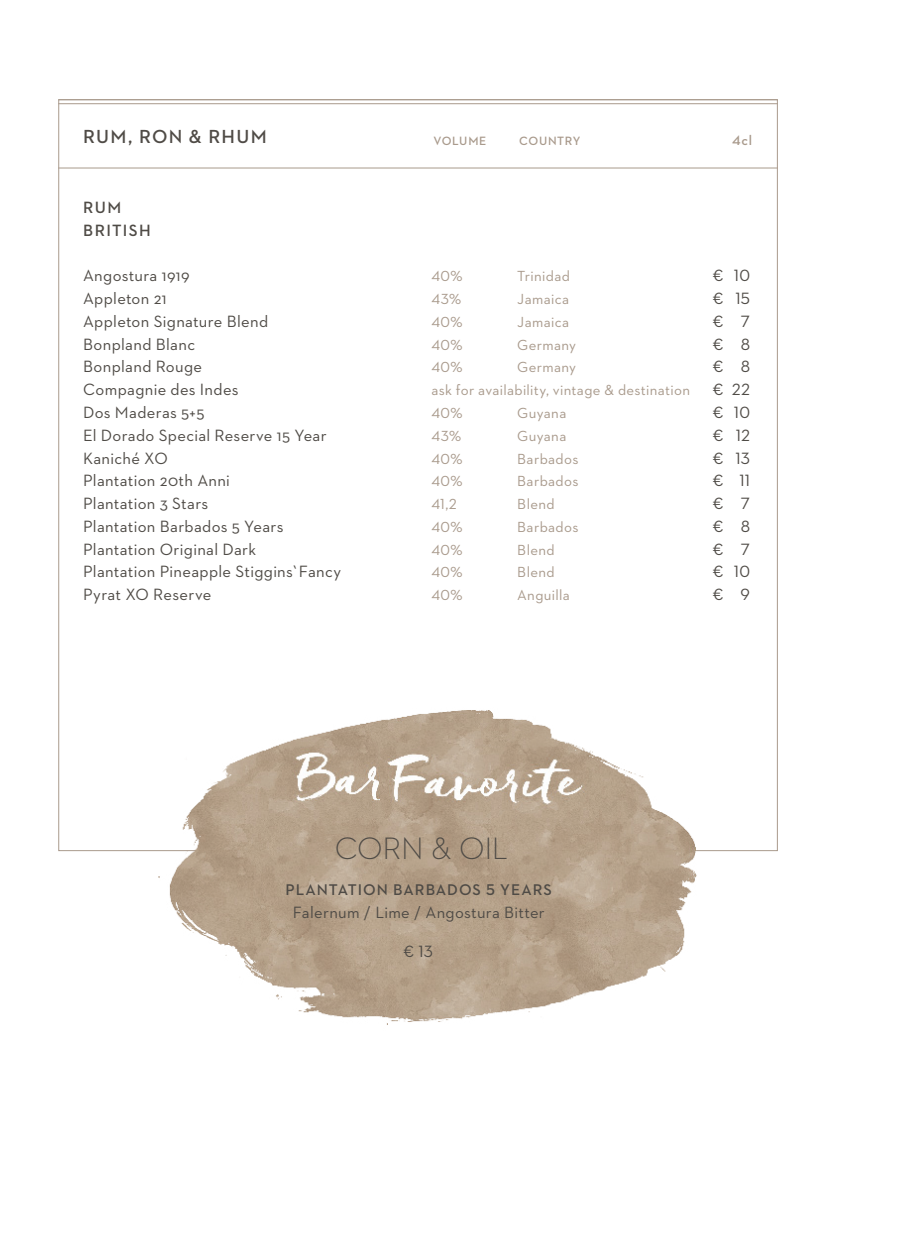
<style>
.page{position:relative;width:918px;height:1241px;background:#fff}
.page>*{position:absolute;margin:0;border:0;box-sizing:border-box;transform-origin:0 0}
.FLIESSTEXT{font:300 31.5px "Neutraface 2 Text";letter-spacing:-.01em;color:#4f4b46}
.FLIESSTEXT-2{font:600 19.25px "Neutraface 2 Text";letter-spacing:.065em;color:#4f4b46}
.FLIESSTEXT-3{font:16.62px "Neutraface 2 Text";letter-spacing:.02em;color:#4f4b46}
.FLIESSTEXT-4{font:600 16.62px "Neutraface 2 Text";letter-spacing:.085em;color:#4f4b46}
.FLIESSTEXT-5{font:600 15.75px "Neutraface 2 Text";letter-spacing:.06em;color:#4f4b46}
.FLIESSTEXT-6{font:14.88px "Neutraface 2 Text";letter-spacing:.025em;color:#a99a8c}
.FLIESSTEXT-7{font:600 14px "Neutraface 2 Text";color:#a99a8c}
.FLIESSTEXT-8{font:600 12.25px "Neutraface 2 Text";letter-spacing:.045em;color:#a99a8c}
</style>
<div class="page">
<hr style="left:58px;top:103px;width:720px;height:1px;background:#a99a8c">
<hr style="left:58px;top:99px;width:720px;height:1px;background:#a99a8c">
<hr style="left:58px;top:167px;width:720px;height:1px;background:#a99a8c">
<img style="left:159px;top:710px;width:548px;height:315px">
<p class="FLIESSTEXT-2" style="left:83px;top:124px;width:185px">RUM, RON &amp; RHUM</p>
<p class="FLIESSTEXT-8" style="left:433px;top:133px;width:55px">VOLUME</p>
<p class="FLIESSTEXT-8" style="left:519px;top:133px;width:63px">COUNTRY</p>
<p class="FLIESSTEXT-7" style="left:732px;top:131px;width:21px">4cl</p>
<p class="FLIESSTEXT-4" style="left:83px;top:197px;width:40px">RUM</p>
<p class="FLIESSTEXT-4" style="left:83px;top:220px;width:69px">BRITISH</p>
<p class="FLIESSTEXT-3" style="left:83px;top:265px;width:108px">Angostura 1919</p>
<p class="FLIESSTEXT-6" style="left:431px;top:267px;width:33px">40%</p>
<p class="FLIESSTEXT-6" style="left:517px;top:267px;width:54px">Trinidad</p>
<p class="FLIESSTEXT-3" style="left:713px;top:265px;width:39px">€ 10</p>
<p class="FLIESSTEXT-3" style="left:83px;top:288px;width:85px">Appleton 21</p>
<p class="FLIESSTEXT-6" style="left:431px;top:290px;width:31px">43%</p>
<p class="FLIESSTEXT-6" style="left:517px;top:290px;width:53px">Jamaica</p>
<p class="FLIESSTEXT-3" style="left:713px;top:288px;width:39px">€ 15</p>
<p class="FLIESSTEXT-3" style="left:83px;top:311px;width:187px">Appleton Signature Blend</p>
<p class="FLIESSTEXT-6" style="left:431px;top:312px;width:33px">40%</p>
<p class="FLIESSTEXT-6" style="left:517px;top:312px;width:53px">Jamaica</p>
<p class="FLIESSTEXT-3" style="left:713px;top:311px;width:39px">€ 7</p>
<p class="FLIESSTEXT-3" style="left:83px;top:333px;width:114px">Bonpland Blanc</p>
<p class="FLIESSTEXT-6" style="left:431px;top:335px;width:33px">40%</p>
<p class="FLIESSTEXT-6" style="left:517px;top:335px;width:60px">Germany</p>
<p class="FLIESSTEXT-3" style="left:713px;top:333px;width:39px">€ 8</p>
<p class="FLIESSTEXT-3" style="left:83px;top:356px;width:121px">Bonpland Rouge</p>
<p class="FLIESSTEXT-6" style="left:431px;top:358px;width:33px">40%</p>
<p class="FLIESSTEXT-6" style="left:517px;top:358px;width:60px">Germany</p>
<p class="FLIESSTEXT-3" style="left:713px;top:356px;width:39px">€ 8</p>
<p class="FLIESSTEXT-3" style="left:83px;top:379px;width:157px">Compagnie des Indes</p>
<p class="FLIESSTEXT-6" style="left:431px;top:381px;width:260px">ask for availability, vintage &amp; destination</p>
<p class="FLIESSTEXT-3" style="left:713px;top:379px;width:39px">€ 22</p>
<p class="FLIESSTEXT-3" style="left:83px;top:402px;width:123px">Dos Maderas 5+5</p>
<p class="FLIESSTEXT-6" style="left:431px;top:403px;width:33px">40%</p>
<p class="FLIESSTEXT-6" style="left:517px;top:403px;width:51px">Guyana</p>
<p class="FLIESSTEXT-3" style="left:713px;top:402px;width:39px">€ 10</p>
<p class="FLIESSTEXT-3" style="left:83px;top:424px;width:245px">El Dorado Special Reserve 15 Year</p>
<p class="FLIESSTEXT-6" style="left:431px;top:426px;width:31px">43%</p>
<p class="FLIESSTEXT-6" style="left:517px;top:426px;width:51px">Guyana</p>
<p class="FLIESSTEXT-3" style="left:713px;top:424px;width:39px">€ 12</p>
<p class="FLIESSTEXT-3" style="left:83px;top:447px;width:86px">Kaniché XO</p>
<p class="FLIESSTEXT-6" style="left:431px;top:449px;width:33px">40%</p>
<p class="FLIESSTEXT-6" style="left:517px;top:449px;width:63px">Barbados</p>
<p class="FLIESSTEXT-3" style="left:713px;top:447px;width:39px">€ 13</p>
<p class="FLIESSTEXT-3" style="left:83px;top:470px;width:148px">Plantation 20th Anni</p>
<p class="FLIESSTEXT-6" style="left:431px;top:472px;width:33px">40%</p>
<p class="FLIESSTEXT-6" style="left:517px;top:472px;width:63px">Barbados</p>
<p class="FLIESSTEXT-3" style="left:713px;top:470px;width:39px">€ 11</p>
<p class="FLIESSTEXT-3" style="left:83px;top:493px;width:127px">Plantation 3 Stars</p>
<p class="FLIESSTEXT-6" style="left:431px;top:494px;width:27px">41,2</p>
<p class="FLIESSTEXT-6" style="left:517px;top:494px;width:39px">Blend</p>
<p class="FLIESSTEXT-3" style="left:713px;top:493px;width:39px">€ 7</p>
<p class="FLIESSTEXT-3" style="left:83px;top:515px;width:202px">Plantation Barbados 5 Years</p>
<p class="FLIESSTEXT-6" style="left:431px;top:517px;width:33px">40%</p>
<p class="FLIESSTEXT-6" style="left:517px;top:517px;width:63px">Barbados</p>
<p class="FLIESSTEXT-3" style="left:713px;top:515px;width:39px">€ 8</p>
<p class="FLIESSTEXT-3" style="left:83px;top:538px;width:174px">Plantation Original Dark</p>
<p class="FLIESSTEXT-6" style="left:431px;top:540px;width:33px">40%</p>
<p class="FLIESSTEXT-6" style="left:517px;top:540px;width:39px">Blend</p>
<p class="FLIESSTEXT-3" style="left:713px;top:538px;width:39px">€ 7</p>
<p class="FLIESSTEXT-3" style="left:83px;top:561px;width:259px">Plantation Pineapple Stiggins`Fancy</p>
<p class="FLIESSTEXT-6" style="left:431px;top:563px;width:33px">40%</p>
<p class="FLIESSTEXT-6" style="left:517px;top:563px;width:39px">Blend</p>
<p class="FLIESSTEXT-3" style="left:713px;top:561px;width:39px">€ 10</p>
<p class="FLIESSTEXT-3" style="left:83px;top:584px;width:130px">Pyrat XO Reserve</p>
<p class="FLIESSTEXT-6" style="left:431px;top:585px;width:33px">40%</p>
<p class="FLIESSTEXT-6" style="left:517px;top:585px;width:54px">Anguilla</p>
<p class="FLIESSTEXT-3" style="left:713px;top:584px;width:39px">€ 9</p>
<p class="FLIESSTEXT" style="left:335px;top:828px;width:175px">CORN &amp; OIL</p>
<p class="FLIESSTEXT-5" style="left:286px;top:879px;width:268px">PLANTATION BARBADOS 5 YEARS</p>
<p class="FLIESSTEXT-3" style="left:293px;top:901px;width:254px">Falernum / Lime / Angostura Bitter</p>
<p class="FLIESSTEXT-3" style="left:403px;top:940px;width:31px">€ 13</p>
</div>
